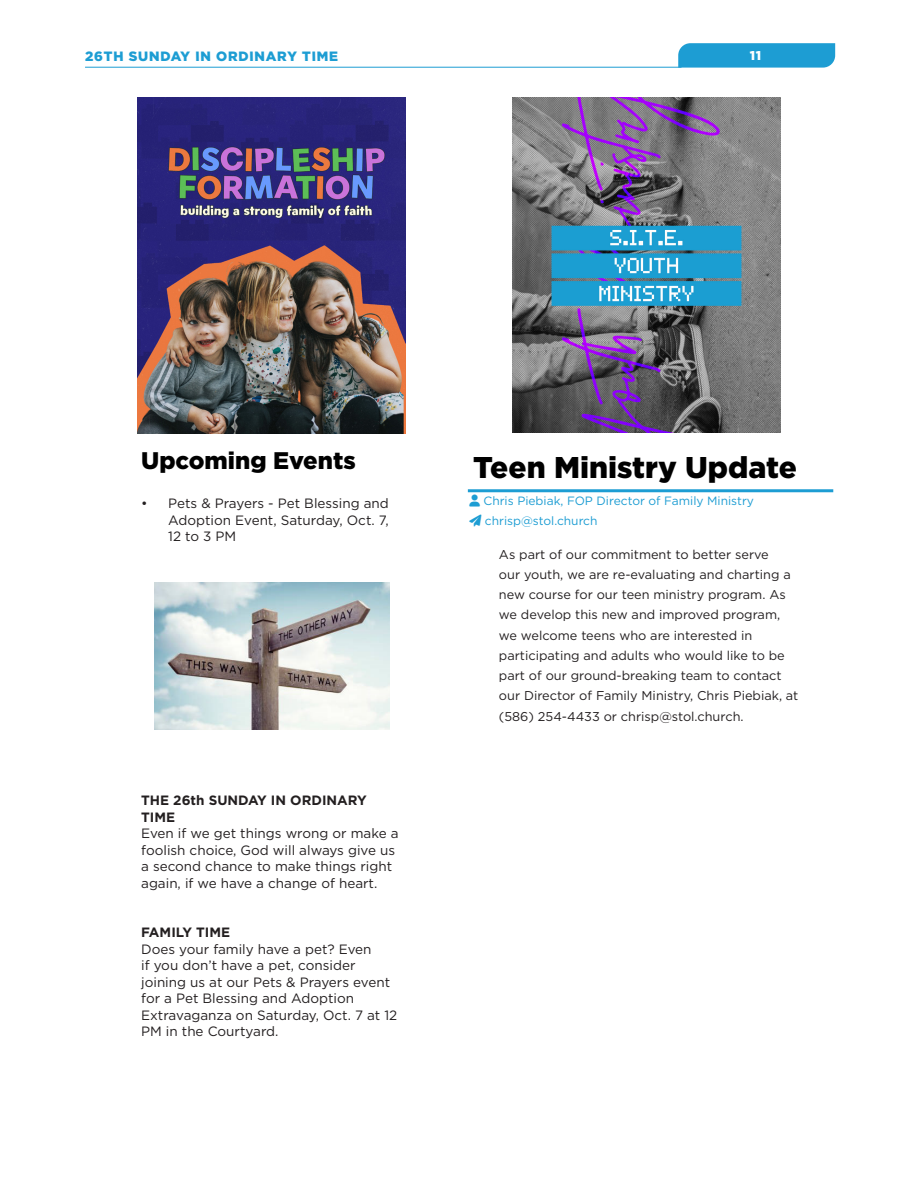
<style>
.page{position:relative;width:918px;height:1188px;background:#fff}
.page>*{position:absolute;margin:0;border:0;box-sizing:border-box;transform-origin:0 0}
.t1{font:900 30px "Gotham";color:#000}
.t2{font:900 24px "Gotham";color:#000}
.t3{font:13.5px/16.5px "Gotham";color:#231f20}
.t4{font:700 13.5px/16.5px "Gotham";color:#231f20}
.t5{font:900 13.5px "Gotham";color:#1d9dd3}
.t6{font:12.75px/20.2px "Gotham";color:#231f20}
.t7{font:900 12.75px "Gotham";color:#fff}
.t8{font:12px "Gotham";color:#1d9dd3}
</style>
<div class="page">
<hr style="left:85px;top:67px;width:596px;height:1px;background:#1d9dd3">
<svg style="left:678px;top:43px;width:157px;height:25px;background:#26a1d4"></svg>
<img style="left:137px;top:98px;width:269px;height:335px">
<img style="left:512px;top:98px;width:268px;height:335px">
<img style="left:154px;top:583px;width:235px;height:147px">
<hr style="left:468px;top:489px;width:365px;height:3px;background:#1d9dd3">
<p class="t5" style="left:85px;top:47px;width:255px">26TH SUNDAY IN ORDINARY TIME</p>
<p class="t7" style="left:750px;top:46px;width:13px">11</p>
<h5 class="t2" style="left:141px;top:444px;width:216px">Upcoming Events</h5>
<p class="t3" style="left:168px;top:495px;width:222px;text-align:justify;text-indent:-27px">• Pets &amp; Prayers - Pet Blessing and Adoption Event, Saturday, Oct. 7, 12 to 3 PM</p>
<p class="t4" style="left:141px;top:792px;width:227px">THE 26th SUNDAY IN ORDINARY<br>TIME</p>
<p class="t3" style="left:141px;top:825px;width:259px">Even if we get things wrong or make a foolish choice, God will always give us a second chance to make things right again, if we have a change of heart.</p>
<p class="t4" style="left:141px;top:924px;width:91px">FAMILY TIME</p>
<p class="t3" style="left:141px;top:940px;width:258px">Does your family have a pet? Even<br>if you don’t have a pet, consider joining us at our Pets &amp; Prayers event for a Pet Blessing and Adoption<br>Extravaganza on Saturday, Oct. 7 at 12<br>PM in the Courtyard.</p>
<p class="t1" style="left:473px;top:447px;width:325px">Teen Ministry Update</p>
<p class="t8" style="left:483px;top:493px;width:272px">Chris Piebiak, FOP Director of Family Ministry</p>
<p class="t8" style="left:469px;top:513px;width:130px">➢ chrisp@stol.church</p>
<p class="t6" style="left:499px;top:544px;width:301px">As part of our commitment to better serve<br>our youth, we are re-evaluating and charting a new course for our teen ministry program. As we develop this new and improved program, we welcome teens who are interested in participating and adults who would like to be part of our ground-breaking team to contact our Director of Family Ministry, Chris Piebiak, at (586) 254-4433 or chrisp@stol.church.</p>
</div>
